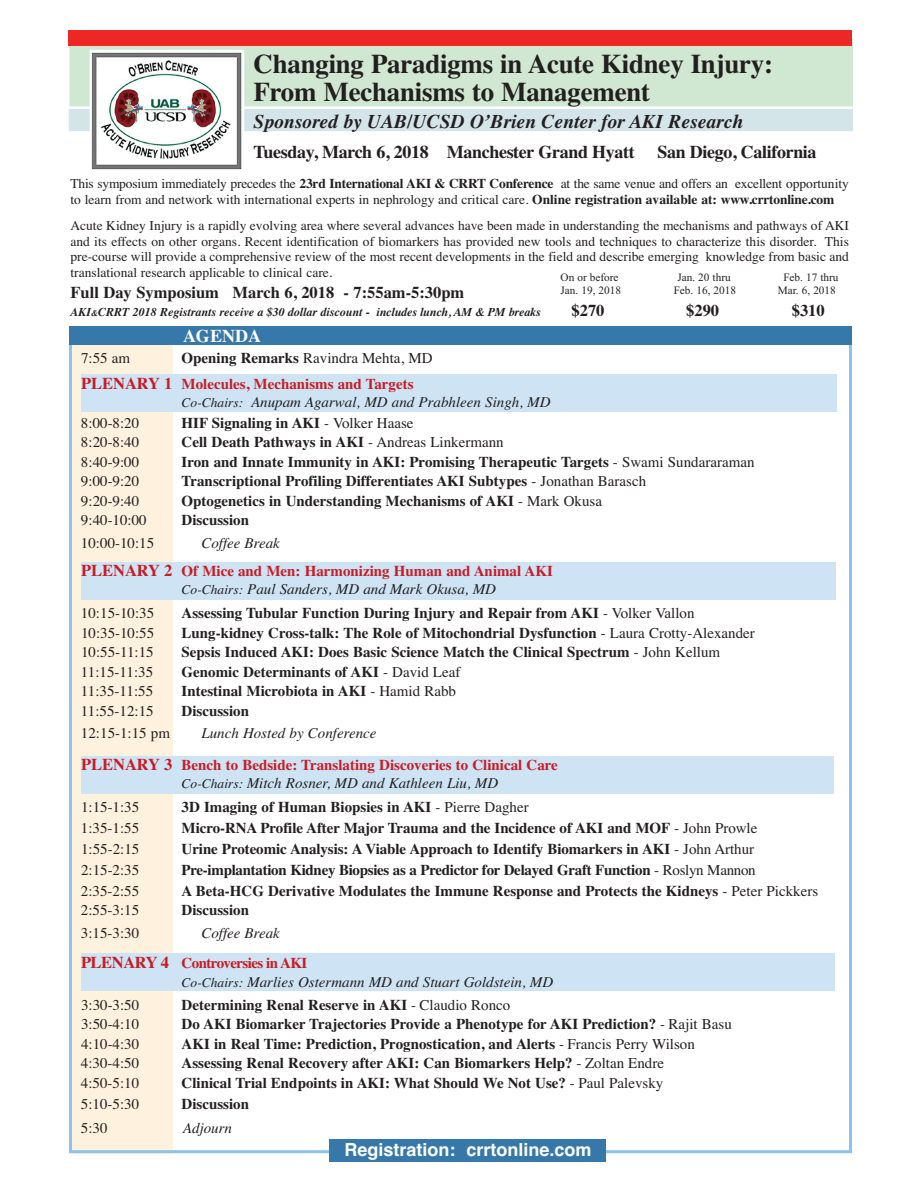
<style>
.page{position:relative;width:918px;height:1188px;background:#fff}
.page>*{position:absolute;margin:0;border:0;box-sizing:border-box;transform-origin:0 0}
.t1{font:700 27px/28.5px "Times";letter-spacing:-.01em;color:#231f20}
.t2{font:italic 700 19.5px "Times";color:#231f20}
.t3{font:700 18px "Times";letter-spacing:-.02em;color:#231f20}
.t4{font:700 18px "Helvetica";color:#fff}
.t5{font:700 18px "Times";color:#fff}
.t6{font:700 16.5px "Times";color:#231f20}
.t7{font:700 15px "Times";color:#231f20}
.t8{font:15px "Times";color:#231f20}
.t9{font:700 15px/25.5px "Times";color:#c81c24}
.t10{font:italic 15px "Times";color:#231f20}
.t11{font:700 15px "Times";letter-spacing:-.02em;color:#231f20}
.t12{font:700 15px/30px "Times";letter-spacing:-.04em;color:#c81c24}
.t13{font:13.5px/15.8px "Times";color:#231f20}
.t14{font:italic 700 12px "Times";color:#231f20}
.t15{font:11.25px "Times New Roman";color:#231f20}
.s1{font-weight:700}
.s2{font-size:9px}
.s3{color:#231f20}
.s4{font-weight:400;color:#231f20}
.s5{font-size:16.5px}
.s6{font-size:13.5px}
.s7{font-weight:400}
.s8{font-weight:400;font-style:italic;color:#231f20}
</style>
<div class="page">
<div style="left:71px;top:336px;width:102px;height:817px;background:#fef1de"></div>
<img style="left:68px;top:30px;width:785px;height:140px">
<div style="left:81px;top:562px;width:755px;height:38px;background:#cee4f5"></div>
<div style="left:81px;top:756px;width:752px;height:38px;background:#cee4f5"></div>
<div style="left:81px;top:953px;width:753px;height:38px;background:#cee4f5"></div>
<div style="left:81px;top:374px;width:756px;height:38px;background:#cee4f5"></div>
<div style="left:69px;top:326px;width:783px;height:18px;background:#3678a9"></div>
<div style="left:69px;top:30px;width:783px;height:15px;background:#ec2724"></div>
<div style="left:330px;top:1139px;width:276px;height:23px;background:#3678a9"></div>
<h1 class="t1" style="left:254px;top:49px;width:521px">Changing Paradigms in Acute Kidney Injury:<br>From Mechanisms to Management</h1>
<h2 class="t2" style="left:254px;top:110px;width:491px">Sponsored by UAB/UCSD O’Brien Center for AKI Research</h2>
<p class="t3" style="left:254px;top:141px;width:383px">Tuesday, March 6, 2018 Manchester Grand Hyatt</p>
<p class="t3" style="left:657px;top:141px;width:161px">San Diego, California</p>
<p class="t13" style="left:70px;top:175px;width:780px">This symposium immediately precedes the <span class="s1">23rd International AKI &amp; CRRT Conference</span> at the same venue and offers an excellent opportunity to learn from and network with international experts in nephrology and critical care. <span class="s1">Online registration available at: www.crrtonline.com</span></p>
<p class="t13" style="left:70px;top:217px;width:780px;text-align:justify">Acute Kidney Injury is a rapidly evolving area where several advances have been made in understanding the mechanisms and pathways of AKI and its effects on other organs. Recent identification of biomarkers has provided new tools and techniques to characterize this disorder. This pre-course will provide a comprehensive review of the most recent developments in the field and describe emerging knowledge from basic and translational research applicable to clinical care.</p>
<p class="t6" style="left:70px;top:283px;width:395px">Full Day Symposium March 6, 2018 - 7:55am-5:30pm</p>
<p class="t14" style="left:70px;top:305px;width:472px">AKI<span class="s2">&amp;</span>CRRT 2018 Registrants receive a $30 dollar discount - includes lunch, AM &amp; PM breaks</p>
<p class="t6" style="left:572px;top:301px;width:34px">$270</p>
<p class="t6" style="left:686px;top:301px;width:34px">$290</p>
<p class="t6" style="left:792px;top:301px;width:34px">$310</p>
<p class="t5" style="left:183px;top:326px;width:79px">AGENDA</p>
<p class="t8" style="left:81px;top:349px;width:51px">7:55 am</p>
<p class="t15" style="left:561px;top:270px;width:60px">On or before</p>
<p class="t15" style="left:677px;top:270px;width:55px">Jan. 20 thru</p>
<p class="t15" style="left:783px;top:270px;width:57px">Feb. 17 thru</p>
<p class="t15" style="left:561px;top:284px;width:62px">Jan. 19, 2018</p>
<p class="t15" style="left:674px;top:284px;width:64px">Feb. 16, 2018</p>
<p class="t15" style="left:778px;top:284px;width:60px">Mar. 6, 2018</p>
<p class="t9" style="left:81px;top:345px;width:353px;text-indent:101px"><span class="s3">Opening Remarks</span> <span class="s4">Ravindra Mehta, MD<br></span><span class="s5">PLENARY 1</span> Molecules, Mechanisms and Targets</p>
<p class="t10" style="left:182px;top:393px;width:370px"><span class="s6">Co-Chairs:</span> Anupam Agarwal, MD and Prabhleen Singh, MD</p>
<p class="t8" style="left:81px;top:414px;width:60px">8:00-8:20</p>
<p class="t7" style="left:182px;top:414px;width:234px">HIF Signaling in AKI <span class="s7">- Volker Haase</span></p>
<p class="t8" style="left:81px;top:433px;width:60px">8:20-8:40</p>
<p class="t7" style="left:182px;top:433px;width:324px">Cell Death Pathways in AKI <span class="s7">- Andreas Linkermann</span></p>
<p class="t8" style="left:81px;top:453px;width:60px">8:40-9:00</p>
<p class="t7" style="left:182px;top:453px;width:574px">Iron and Innate Immunity in AKI: Promising Therapeutic Targets <span class="s7">- Swami Sundararaman</span></p>
<p class="t8" style="left:81px;top:472px;width:60px">9:00-9:20</p>
<p class="t7" style="left:182px;top:472px;width:466px">Transcriptional Profiling Differentiates AKI Subtypes <span class="s7">- Jonathan Barasch</span></p>
<p class="t8" style="left:81px;top:492px;width:60px">9:20-9:40</p>
<p class="t7" style="left:182px;top:492px;width:422px">Optogenetics in Understanding Mechanisms of AKI <span class="s7">- Mark Okusa</span></p>
<p class="t8" style="left:81px;top:511px;width:67px">9:40-10:00</p>
<p class="t7" style="left:182px;top:511px;width:69px">Discussion</p>
<p class="t8" style="left:81px;top:534px;width:75px">10:00-10:15</p>
<p class="t9" style="left:81px;top:528px;width:473px;line-height:28.5px;text-indent:120px"><span class="s8">Coffee Break<br></span><span class="s5">PLENARY 2</span> Of Mice and Men: Harmonizing Human and Animal AKI</p>
<p class="t10" style="left:182px;top:580px;width:316px"><span class="s6">Co-Chairs:</span> Paul Sanders, MD and Mark Okusa, MD</p>
<p class="t8" style="left:81px;top:604px;width:75px">10:15-10:35</p>
<p class="t7" style="left:182px;top:604px;width:515px">Assessing Tubular Function During Injury and Repair from AKI <span class="s7">- Volker Vallon</span></p>
<p class="t8" style="left:81px;top:624px;width:75px">10:35-10:55</p>
<p class="t7" style="left:182px;top:624px;width:575px">Lung-kidney Cross-talk: The Role of Mitochondrial Dysfunction <span class="s7">- Laura Crotty-Alexander</span></p>
<p class="t8" style="left:81px;top:643px;width:74px">10:55-11:15</p>
<p class="t7" style="left:182px;top:643px;width:540px">Sepsis Induced AKI: Does Basic Science Match the Clinical Spectrum <span class="s7">- John Kellum</span></p>
<p class="t8" style="left:81px;top:663px;width:74px">11:15-11:35</p>
<p class="t7" style="left:182px;top:663px;width:280px">Genomic Determinants of AKI <span class="s7">- David Leaf</span></p>
<p class="t8" style="left:81px;top:682px;width:74px">11:35-11:55</p>
<p class="t7" style="left:182px;top:682px;width:276px">Intestinal Microbiota in AKI <span class="s7">- Hamid Rabb</span></p>
<p class="t8" style="left:81px;top:702px;width:74px">11:55-12:15</p>
<p class="t7" style="left:182px;top:702px;width:69px">Discussion</p>
<p class="t8" style="left:81px;top:724px;width:91px">12:15-1:15 pm</p>
<p class="t9" style="left:81px;top:717px;width:478px;line-height:31.5px;text-indent:120px"><span class="s8">Lunch Hosted by Conference<br></span><span class="s5">PLENARY 3</span> Bench to Bedside: Translating Discoveries to Clinical Care</p>
<p class="t10" style="left:182px;top:774px;width:318px"><span class="s6">Co-Chairs:</span> Mitch Rosner, MD and Kathleen Liu, MD</p>
<p class="t8" style="left:81px;top:798px;width:60px">1:15-1:35</p>
<p class="t7" style="left:182px;top:798px;width:349px">3D Imaging of Human Biopsies in AKI <span class="s7">- Pierre Dagher</span></p>
<p class="t8" style="left:81px;top:819px;width:60px">1:35-1:55</p>
<p class="t7" style="left:182px;top:819px;width:577px">Micro-RNA Profile After Major Trauma and the Incidence of AKI and MOF <span class="s7">- John Prowle</span></p>
<p class="t8" style="left:81px;top:840px;width:60px">1:55-2:15</p>
<p class="t7" style="left:182px;top:840px;width:574px">Urine Proteomic Analysis: A Viable Approach to Identify Biomarkers in AKI <span class="s7">- John Arthur</span></p>
<p class="t8" style="left:81px;top:861px;width:60px">2:15-2:35</p>
<p class="t11" style="left:182px;top:861px;width:576px">Pre-implantation Kidney Biopsies as a Predictor for Delayed Graft Function <span class="s7">- Roslyn Mannon</span></p>
<p class="t8" style="left:81px;top:882px;width:60px">2:35-2:55</p>
<p class="t7" style="left:182px;top:882px;width:638px">A Beta-HCG Derivative Modulates the Immune Response and Protects the Kidneys <span class="s7">- Peter Pickkers</span></p>
<p class="t8" style="left:81px;top:901px;width:60px">2:55-3:15</p>
<p class="t7" style="left:182px;top:901px;width:69px">Discussion</p>
<p class="t8" style="left:81px;top:924px;width:60px">3:15-3:30</p>
<p class="t12" style="left:81px;top:918px;width:228px;text-indent:120px"><span class="s8">Coffee Break<br></span><span class="s5">PLENARY 4</span> Controversies in AKI</p>
<p class="t10" style="left:182px;top:973px;width:373px"><span class="s6">Co-Chairs:</span> Marlies Ostermann MD and Stuart Goldstein, MD</p>
<p class="t8" style="left:81px;top:996px;width:60px">3:30-3:50</p>
<p class="t7" style="left:182px;top:996px;width:330px">Determining Renal Reserve in AKI <span class="s7">- Claudio Ronco</span></p>
<p class="t8" style="left:81px;top:1015px;width:60px">3:50-4:10</p>
<p class="t7" style="left:182px;top:1015px;width:552px">Do AKI Biomarker Trajectories Provide a Phenotype for AKI Prediction? <span class="s7">- Rajit Basu</span></p>
<p class="t8" style="left:81px;top:1035px;width:60px">4:10-4:30</p>
<p class="t7" style="left:182px;top:1035px;width:515px">AKI in Real Time: Prediction, Prognostication, and Alerts <span class="s7">- Francis Perry Wilson</span></p>
<p class="t8" style="left:81px;top:1054px;width:60px">4:30-4:50</p>
<p class="t7" style="left:182px;top:1054px;width:484px">Assessing Renal Recovery after AKI: Can Biomarkers Help? <span class="s7">- Zoltan Endre</span></p>
<p class="t8" style="left:81px;top:1074px;width:60px">4:50-5:10</p>
<p class="t7" style="left:182px;top:1074px;width:483px">Clinical Trial Endpoints in AKI: What Should We Not Use? <span class="s7">- Paul Palevsky</span></p>
<p class="t8" style="left:81px;top:1095px;width:60px">5:10-5:30</p>
<p class="t7" style="left:182px;top:1095px;width:69px">Discussion</p>
<p class="t8" style="left:81px;top:1119px;width:28px">5:30</p>
<p class="t10" style="left:183px;top:1119px;width:51px">Adjourn</p>
<p class="t4" style="left:344px;top:1139px;width:249px">Registration: crrtonline.com</p>
</div>
